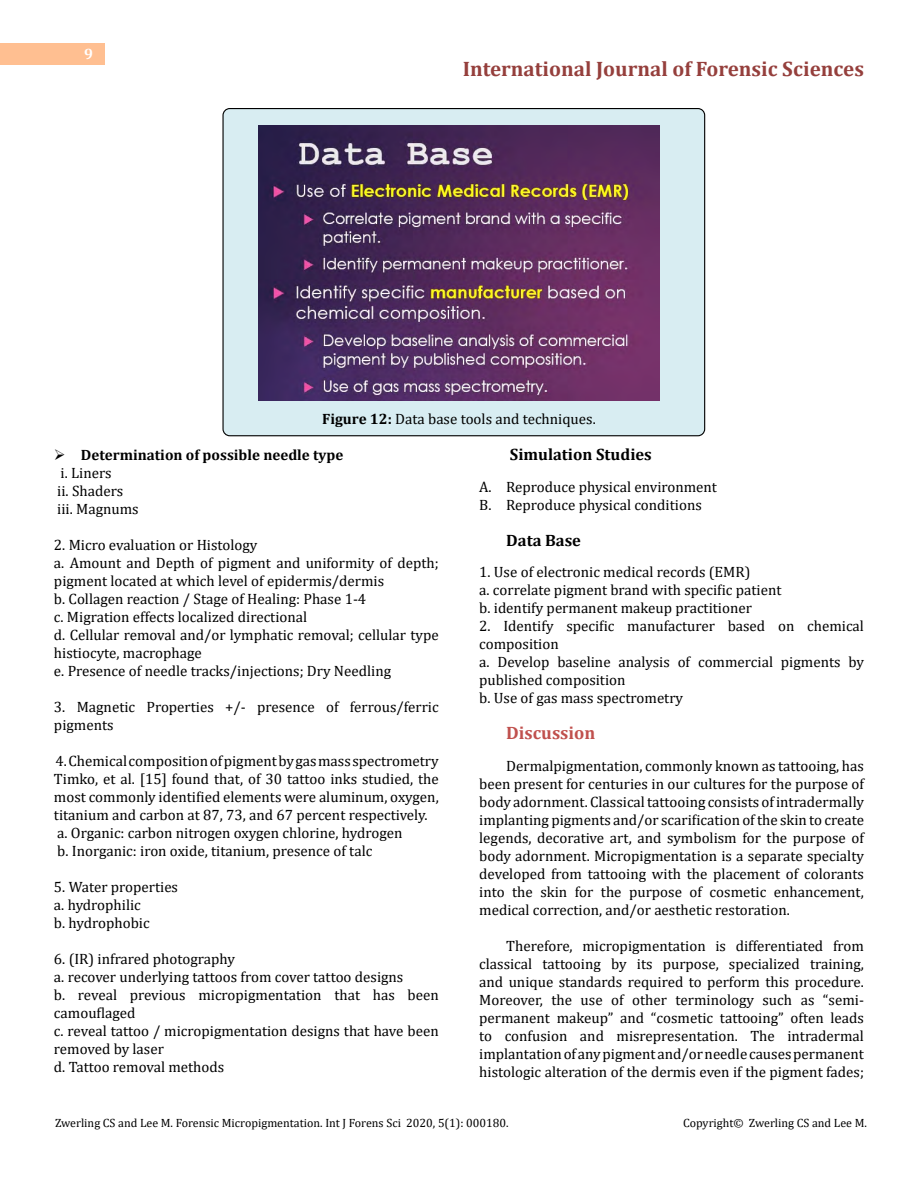
<style>
.page{position:relative;width:918px;height:1188px;background:#fff}
.page>*{position:absolute;margin:0;border:0;box-sizing:border-box;transform-origin:0 0}
.t1{font:700 21px "Cambria";color:#953f3c}
.t2{font:700 18px "Cambria";color:#c0504d}
.t3{font:700 16.5px "Cambria";color:#000}
.t4{font:15px/18px "Cambria";color:#000}
.t5{font:700 15px/18px "Cambria";color:#000}
.t6{font:700 15px "Cambria";color:#fff}
.t7{font:12px "Cambria";color:#000}
.s1{font-weight:700}
.s2{font-weight:400}
</style>
<div class="page">
<div style="left:0;top:43px;width:105px;height:21px;background:#ffbf91"></div>
<div style="left:223px;top:109px;width:482px;height:327px;background:#d8edf2;border-radius:7px"></div>
<div style="left:222px;top:108px;width:483px;height:328px;border:1px solid #000;border-radius:7px"></div>
<img style="left:258px;top:125px;width:402px;height:276px">
<p class="t6" style="left:84px;top:44px;width:10px">9</p>
<h1 class="t1" style="left:463px;top:54px;width:403px">International Journal of Forensic Sciences</h1>
<p class="t4" style="left:322px;top:410px;width:275px"><span class="s1">Figure 12:</span> Data base tools and techniques.</p>
<p class="t5" style="left:54px;top:446px;width:291px">➢ Determination of possible needle type <span class="s2">i. Liners<br>ii. Shaders<br>iii. Magnums</span></p>
<p class="t4" style="left:54px;top:536px;width:386px">2. Micro evaluation or Histology<br>a. Amount and Depth of pigment and uniformity of depth; pigment located at which level of epidermis/dermis<br>b. Collagen reaction / Stage of Healing: Phase 1-4<br>c. Migration effects localized directional<br>d. Cellular removal and/or lymphatic removal; cellular type histiocyte, macrophage<br>e. Presence of needle tracks/injections; Dry Needling</p>
<p class="t4" style="left:54px;top:698px;width:386px">3. Magnetic Properties +/- presence of ferrous/ferric pigments</p>
<p class="t4" style="left:54px;top:752px;width:386px">4. Chemical composition of pigment by gas mass spectrometry Timko, et al. [15] found that, of 30 tattoo inks studied, the most commonly identified elements were aluminum, oxygen, titanium and carbon at 87, 73, and 67 percent respectively. a. Organic: carbon nitrogen oxygen chlorine, hydrogen<br>b. Inorganic: iron oxide, titanium, presence of talc</p>
<p class="t4" style="left:54px;top:878px;width:126px">5. Water properties a. hydrophilic<br>b. hydrophobic</p>
<p class="t4" style="left:54px;top:950px;width:386px">6. (IR) infrared photography<br>a. recover underlying tattoos from cover tattoo designs<br>b. reveal previous micropigmentation that has been camouflaged<br>c. reveal tattoo / micropigmentation designs that have been removed by laser<br>d. Tattoo removal methods</p>
<p class="t3" style="left:510px;top:443px;width:143px">Simulation Studies</p>
<p class="t4" style="left:479px;top:478px;width:239px">A. Reproduce physical environment<br>B. Reproduce physical conditions</p>
<p class="t3" style="left:506px;top:529px;width:76px">Data Base</p>
<p class="t4" style="left:479px;top:563px;width:304px">1. Use of electronic medical records (EMR)<br>a. correlate pigment brand with specific patient b. identify permanent makeup practitioner</p>
<p class="t4" style="left:479px;top:617px;width:386px">2. Identify specific manufacturer based on chemical composition<br>a. Develop baseline analysis of commercial pigments by published composition<br>b. Use of gas mass spectrometry</p>
<p class="t2" style="left:506px;top:721px;width:91px">Discussion</p>
<p class="t4" style="left:479px;top:757px;width:386px;text-align:justify;text-indent:27px">Dermalpigmentation, commonly known as tattooing, has been present for centuries in our cultures for the purpose of body adornment. Classical tattooing consists of intradermally implanting pigments and/or scarification of the skin to create legends, decorative art, and symbolism for the purpose of body adornment. Micropigmentation is a separate specialty developed from tattooing with the placement of colorants into the skin for the purpose of cosmetic enhancement, medical correction, and/or aesthetic restoration.</p>
<p class="t4" style="left:479px;top:937px;width:386px;text-align:justify;text-indent:27px">Therefore, micropigmentation is differentiated from classical tattooing by its purpose, specialized training, and unique standards required to perform this procedure.<br>Moreover, the use of other terminology such as “semi&shy;permanent makeup” and “cosmetic tattooing” often leads to confusion and misrepresentation. The intradermal implantation of any pigment and/or needle causes permanent histologic alteration of the dermis even if the pigment fades;</p>
<p class="t7" style="left:55px;top:1115px;width:455px">Zwerling CS and Lee M. Forensic Micropigmentation. Int J Forens Sci 2020, 5(1): 000180.</p>
<p class="t7" style="left:683px;top:1115px;width:185px">Copyright© Zwerling CS and Lee M.</p>
</div>
